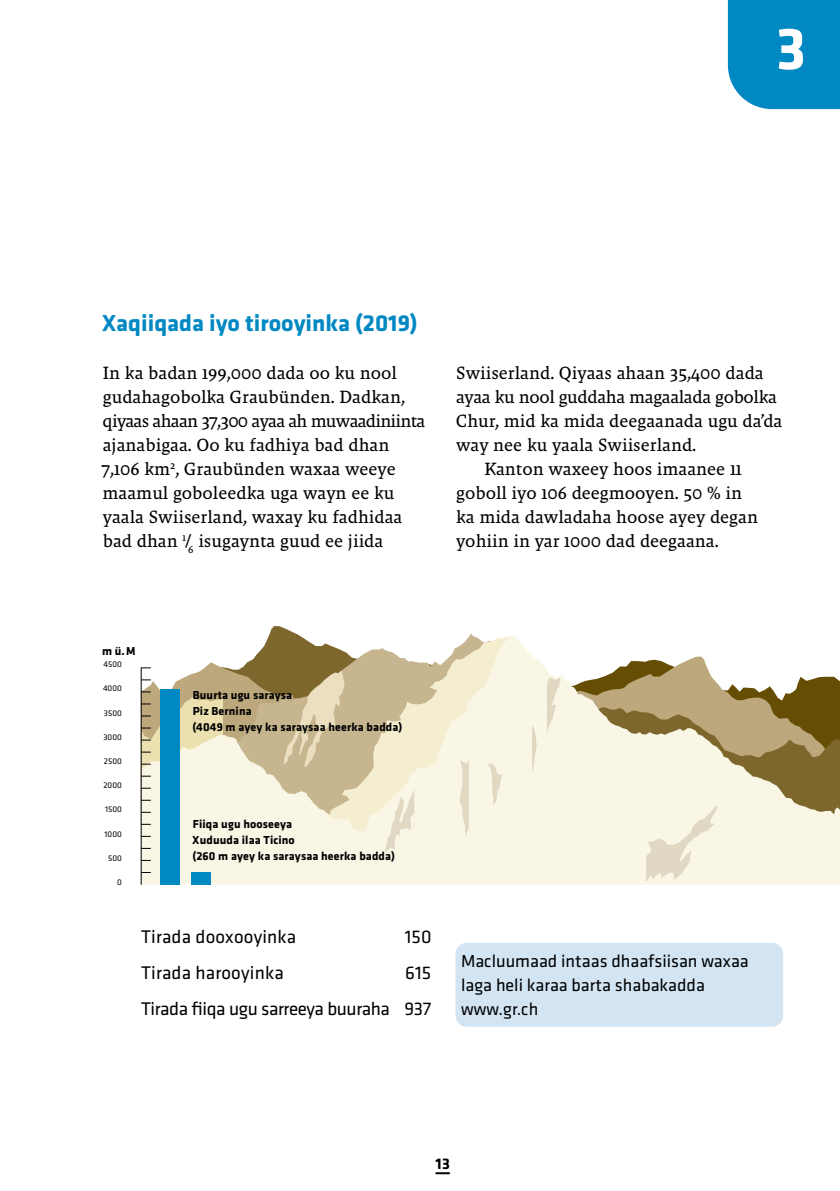
<style>
.page{position:relative;width:840px;height:1191px;background:#fff}
.page>*{position:absolute;margin:0;border:0;box-sizing:border-box;transform-origin:0 0}
.t1{font:700 61.6px "Klavika";color:#fff}
.t2{font:700 24px "Klavika";color:#0088c3}
.t3{font:19px "Klavika";letter-spacing:.005em;color:#000}
.t4{font:19px/36px "Klavika";letter-spacing:-.02em;color:#000;text-align:right}
.t5{font:18px/24px "Malaga Reg";color:#000}
.t6{font:18px/24px "Klavika";color:#000}
.t7{font:18px "Malaga Reg";letter-spacing:-.02em;color:#000}
.t8{font:700 16px "Klavika";color:#000}
.t9{font:700 12px/16px "Klavika";letter-spacing:.01em;color:#000}
.t10{font:8.6px "Klavika";color:#000}
</style>
<div class="page">
<svg style="left:435px;top:1172px;width:14px;height:2px"></svg>
<svg style="left:142px;top:636px;width:697px;height:248px;background:#e0d9c2"></svg>
<svg style="left:546px;top:676px;width:14px;height:58px"></svg>
<svg style="left:645px;top:806px;width:74px;height:79px;background:#f2eddc"></svg>
<svg style="left:532px;top:726px;width:4px;height:45px"></svg>
<div style="left:160px;top:688px;width:19px;height:196px;background:#0088c3"></div>
<div style="left:191px;top:872px;width:19px;height:12px;background:#0088c3"></div>
<hr style="left:141px;top:667px;width:1px;height:217px;background:#000">
<svg style="left:141px;top:636px;width:370px;height:217px;background:#d5d3bd"></svg>
<div style="left:455px;top:942px;width:327px;height:84px;background:#d3e4f3;border-radius:11px"></div>
<div style="left:727px;top:0;width:112px;height:109px;background:#0088c3"></div>
<h1 class="t1" style="left:775px;top:15px;width:31px">3</h1>
<h2 class="t2" style="left:102px;top:309px;width:317px">Xaqiiqada iyo tirooyinka (2019)</h2>
<p class="t5" style="left:101px;top:360px;width:325px">In ka badan 199,000 dada oo ku nool gudahagobolka Graubünden. Dadkan, qiyaas ahaan 37,300 ayaa ah muwaadiniinta ajanabigaa. Oo ku fadhiya bad dhan 7,106 km<sup>2</sup>, Graubünden waxaa weeye maamul goboleedka uga wayn ee ku yaala Swiiserland, waxay ku fadhidaa bad dhan <sup>1</sup>/<sub>6</sub> isugaynta guud ee jiida</p>
<p class="t5" style="left:456px;top:360px;width:309px">Swiiserland. Qiyaas ahaan 35,400 dada</p>
<p class="t7" style="left:456px;top:386px;width:322px">ayaa ku nool guddaha magaalada gobolka</p>
<p class="t5" style="left:455px;top:408px;width:328px">Chur, mid ka mida deegaanada ugu da’da</p>
<p class="t5" style="left:456px;top:432px;width:242px">way nee ku yaala Swiiserland.</p>
<p class="t5" style="left:484px;top:456px;width:259px">Kanton waxeey hoos imaanee 11</p>
<p class="t5" style="left:456px;top:480px;width:287px">goboll iyo 106 deegmooyen. 50 % in</p>
<p class="t5" style="left:455px;top:504px;width:303px">ka mida dawladaha hoose ayey degan</p>
<p class="t5" style="left:456px;top:528px;width:264px">yohiin in yar 1000 dad deegaana.</p>
<p class="t9" style="left:102px;top:643px;width:35px">m ü.M</p>
<p class="t10" style="left:103px;top:659px;width:20px">4500</p>
<p class="t10" style="left:103px;top:684px;width:20px">4000</p>
<p class="t10" style="left:104px;top:708px;width:19px">3500</p>
<p class="t10" style="left:103px;top:732px;width:20px">3000</p>
<p class="t10" style="left:104px;top:756px;width:19px">2500</p>
<p class="t10" style="left:103px;top:780px;width:20px">2000</p>
<p class="t10" style="left:105px;top:805px;width:18px">1500</p>
<p class="t10" style="left:105px;top:829px;width:19px">1000</p>
<p class="t10" style="left:108px;top:853px;width:15px">500</p>
<p class="t10" style="left:117px;top:877px;width:6px">0</p>
<p class="t9" style="left:192px;top:687px;width:211px">Buurta ugu saraysa<br>Piz Bernina<br>(4049 m ayey ka saraysaa heerka badda)</p>
<p class="t9" style="left:192px;top:815px;width:204px">Fiiqa ugu hooseeya<br>Xuduuda ilaa Ticino<br>(260 m ayey ka saraysaa heerka badda)</p>
<p class="t3" style="left:141px;top:926px;width:157px">Tirada dooxooyinka</p>
<p class="t3" style="left:404px;top:926px;width:28px">150</p>
<p class="t3" style="left:141px;top:962px;width:144px">Tirada harooyinka</p>
<p class="t4" style="left:141px;top:954px;width:292px">615<br>Tirada fiiqa ugu sarreeya buuraha 937</p>
<p class="t6" style="left:461px;top:949px;width:289px">Macluumaad intaas dhaafsiisan waxaa laga heli karaa barta shabakadda www.gr.ch</p>
<p class="t8" style="left:435px;top:1155px;width:16px">13</p>
</div>
